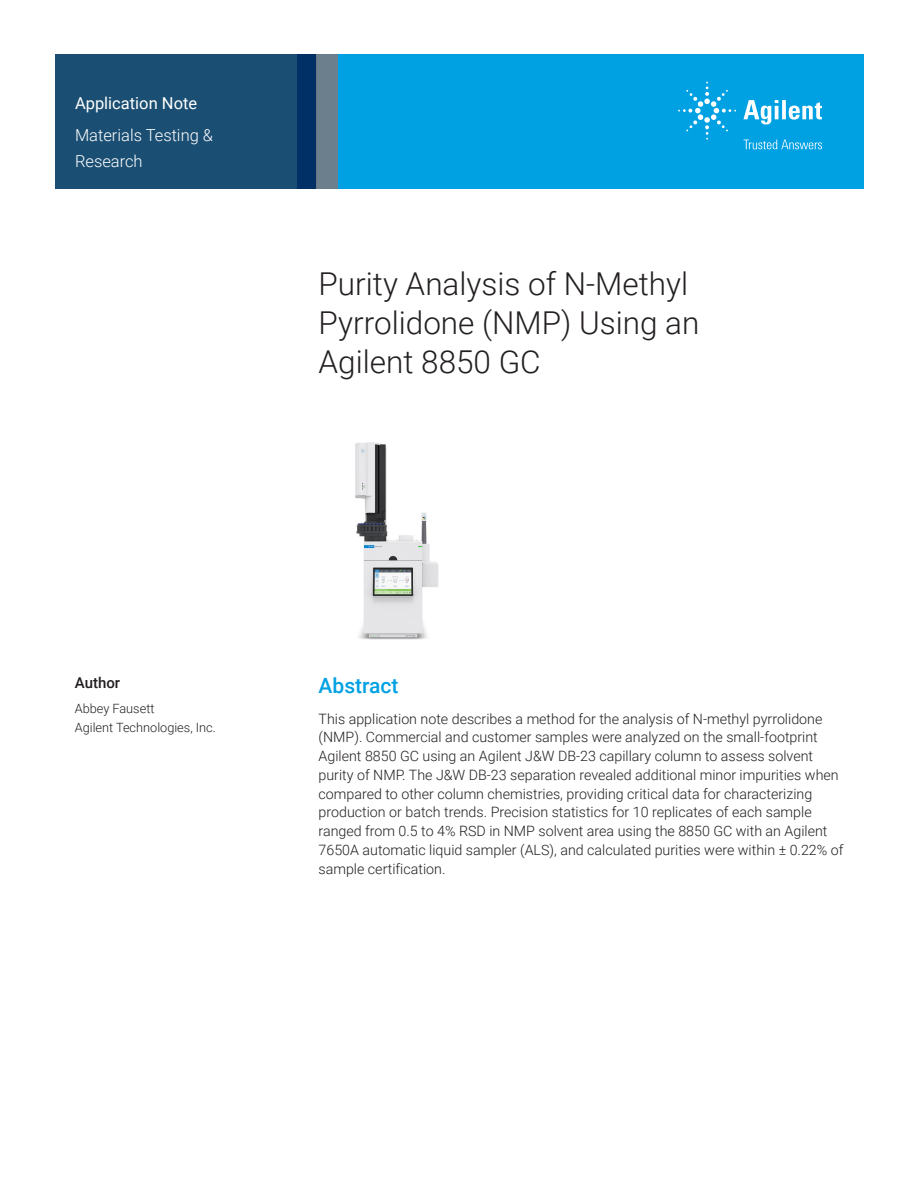
<style>
.page{position:relative;width:918px;height:1188px;background:#fff}
.page>*{position:absolute;margin:0;border:0;box-sizing:border-box;transform-origin:0 0}
.t1{font:300 31.5px/39px "Roboto";color:#231f20}
.Header_1{font:500 21px "Roboto";color:#00a1e3}
.Area_Identifier{font:300 16.5px/25.5px "Roboto";color:#fff}
.Doctype{font:16.5px "Roboto";color:#fff}
.DATA_author_title{font:500 15px "Roboto";color:#231f20}
.Text{font:300 14.25px/18.8px "Roboto";color:#231f20}
.DATA_author_name___info{font:300 12.75px/18.8px "Roboto";color:#231f20}
</style>
<div class="page">
<div style="left:297px;top:54px;width:567px;height:135px;background:#00a1e3"></div>
<svg style="left:55px;top:54px;width:261px;height:135px;background:#184b71"></svg>
<div style="left:316px;top:54px;width:22px;height:135px;background:#6b808c"></div>
<img style="left:355px;top:442px;width:84px;height:198px">
<svg style="left:743px;top:100px;width:79px;height:25px"></svg>
<svg style="left:678px;top:82px;width:58px;height:58px"></svg>
<svg style="left:744px;top:140px;width:78px;height:9px"></svg>
<p class="Doctype" style="left:75px;top:91px;width:124px">Application Note</p>
<p class="Area_Identifier" style="left:75px;top:122px;width:140px">Materials Testing &amp;<br>Research</p>
<p class="t1" style="left:319px;top:263px;width:382px">Purity Analysis of N-Methyl<br>Pyrrolidone (NMP) Using an<br>Agilent 8850 GC</p>
<p class="DATA_author_title" style="left:75px;top:673px;width:47px">Author</p>
<p class="DATA_author_name___info" style="left:75px;top:699px;width:143px">Abbey Fausett<br>Agilent Technologies, Inc.</p>
<p class="Header_1" style="left:319px;top:671px;width:82px">Abstract</p>
<p class="Text" style="left:319px;top:709px;width:526px">This application note describes a method for the analysis of N-methyl pyrrolidone (NMP). Commercial and customer samples were analyzed on the small-footprint Agilent 8850 GC using an Agilent J&amp;W DB-23 capillary column to assess solvent purity of NMP. The J&amp;W DB-23 separation revealed additional minor impurities when compared to other column chemistries, providing critical data for characterizing production or batch trends. Precision statistics for 10 replicates of each sample ranged from 0.5 to 4% RSD in NMP solvent area using the 8850 GC with an Agilent 7650A automatic liquid sampler (ALS), and calculated purities were within ± 0.22% of sample certification.</p>
</div>
